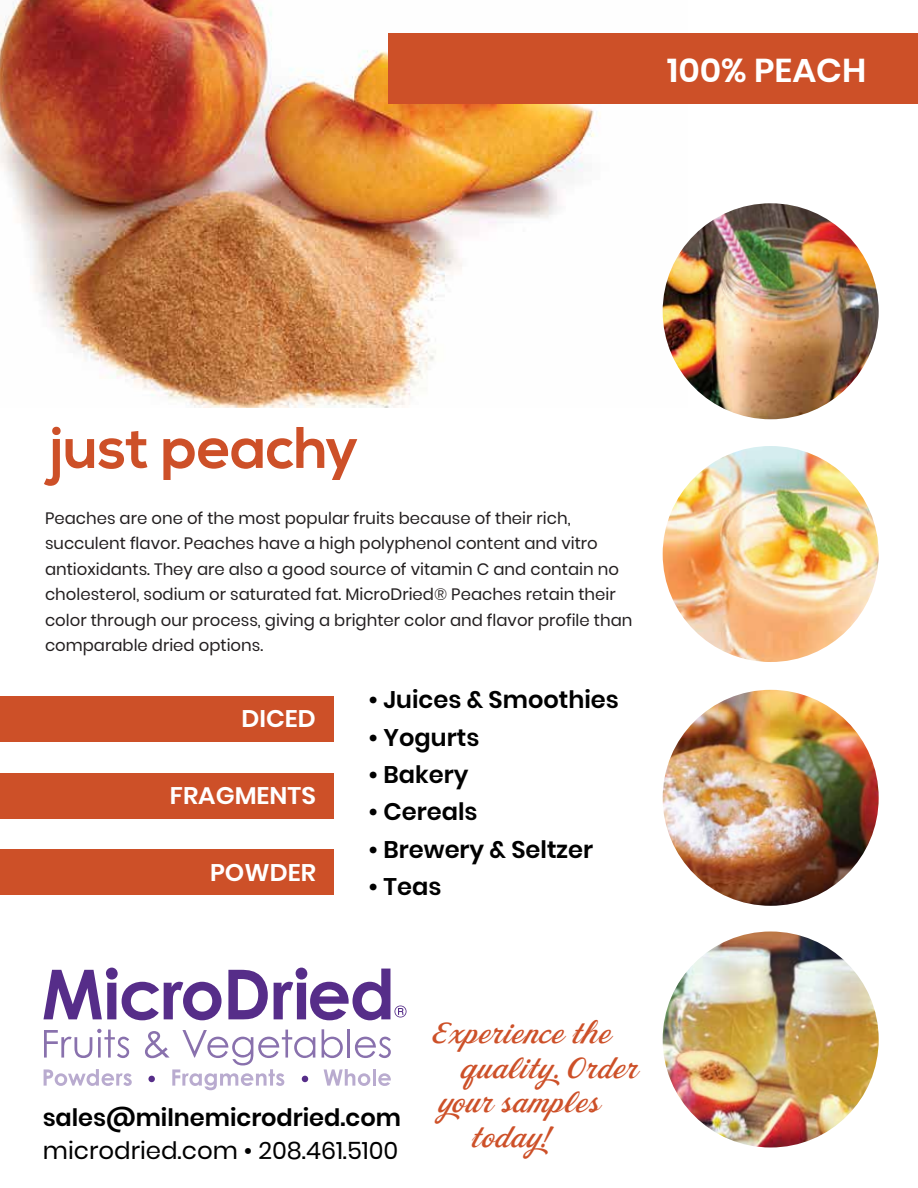
<style>
.page{position:relative;width:918px;height:1188px;background:#fff}
.page>*{position:absolute;margin:0;border:0;box-sizing:border-box;transform-origin:0 0}
.t1{font:700 58.5px "Nexa";letter-spacing:-.01em;color:#cd5028}
.t2{font:600 33px "Poppins";color:#fff}
.t3{font:31.5px "Dream Lover";color:#cd5028}
.t4{font:600 24px "Poppins";color:#010101}
.t5{font:24px "Poppins";color:#000}
.t6{font:600 24px "Poppins";color:#000}
.t7{font:600 24px "Poppins";color:#fff}
.t8{font:16.5px/25.5px "Poppins";color:#231f20}
</style>
<div class="page">
<img style="left:0;top:0;width:687px;height:408px">
<div style="left:388px;top:33px;width:530px;height:71px;background:#cd5028"></div>
<img style="left:663px;top:203px;width:216px;height:216px;border-radius:108px">
<img style="left:663px;top:690px;width:216px;height:216px;border-radius:108px">
<img style="left:663px;top:446px;width:216px;height:216px;border-radius:108px">
<img style="left:663px;top:932px;width:216px;height:216px;border-radius:108px">
<div style="left:0;top:696px;width:334px;height:46px;background:#cd5028"></div>
<div style="left:0;top:850px;width:334px;height:45px;background:#cd5028"></div>
<div style="left:0;top:773px;width:334px;height:46px;background:#cd5028"></div>
<svg style="left:44px;top:1069px;width:88px;height:17px"></svg>
<svg style="left:324px;top:1069px;width:46px;height:17px"></svg>
<hr style="left:373px;top:1069px;width:3px;height:17px;background:#b9abcf">
<svg style="left:378px;top:1073px;width:13px;height:13px"></svg>
<svg style="left:44px;top:968px;width:178px;height:52px"></svg>
<svg style="left:228px;top:970px;width:40px;height:49px"></svg>
<svg style="left:274px;top:968px;width:133px;height:52px"></svg>
<svg style="left:44px;top:1029px;width:85px;height:29px"></svg>
<svg style="left:145px;top:1030px;width:170px;height:60px"></svg>
<svg style="left:322px;top:1029px;width:21px;height:29px"></svg>
<hr style="left:348px;top:1029px;width:2px;height:29px;background:#8971ad">
<svg style="left:355px;top:1037px;width:36px;height:21px"></svg>
<h2 class="t2" style="left:667px;top:51px;width:201px">100% PEACH</h2>
<h1 class="t1" style="left:51px;top:414px;width:310px">just peachy</h1>
<p class="t8" style="left:45px;top:505px;width:589px">Peaches are one of the most popular fruits because of their rich, succulent flavor. Peaches have a high polyphenol content and vitro antioxidants. They are also a good source of vitamin C and contain no cholesterol, sodium or saturated fat. MicroDried® Peaches retain their color through our process, giving a brighter color and flavor profile than comparable dried options.</p>
<h3 class="t7" style="left:242px;top:705px;width:76px">DICED</h3>
<h3 class="t7" style="left:170px;top:782px;width:147px">FRAGMENTS</h3>
<h3 class="t7" style="left:210px;top:858px;width:107px">POWDER</h3>
<h3 class="t4" style="left:368px;top:686px;width:252px">• Juices &amp; Smoothies</h3>
<h3 class="t4" style="left:368px;top:723px;width:113px">• Yogurts</h3>
<h3 class="t4" style="left:368px;top:761px;width:102px">• Bakery</h3>
<h3 class="t4" style="left:368px;top:798px;width:111px">• Cereals</h3>
<h3 class="t4" style="left:368px;top:836px;width:226px">• Brewery &amp; Seltzer</h3>
<h3 class="t4" style="left:368px;top:873px;width:75px">• Teas</h3>
<h3 class="t6" style="left:43px;top:1104px;width:360px">sales@milnemicrodried.com</h3>
<h3 class="t5" style="left:43px;top:1137px;width:357px">microdried.com • 208.461.5100</h3>
<h3 class="t3" style="left:433px;top:1015px;width:181px">Experience the</h3>
<h3 class="t3" style="left:462px;top:1050px;width:179px">quality. Order</h3>
<h3 class="t3" style="left:440px;top:1084px;width:163px">your samples</h3>
<h3 class="t3" style="left:472px;top:1119px;width:81px">today!</h3>
</div>
